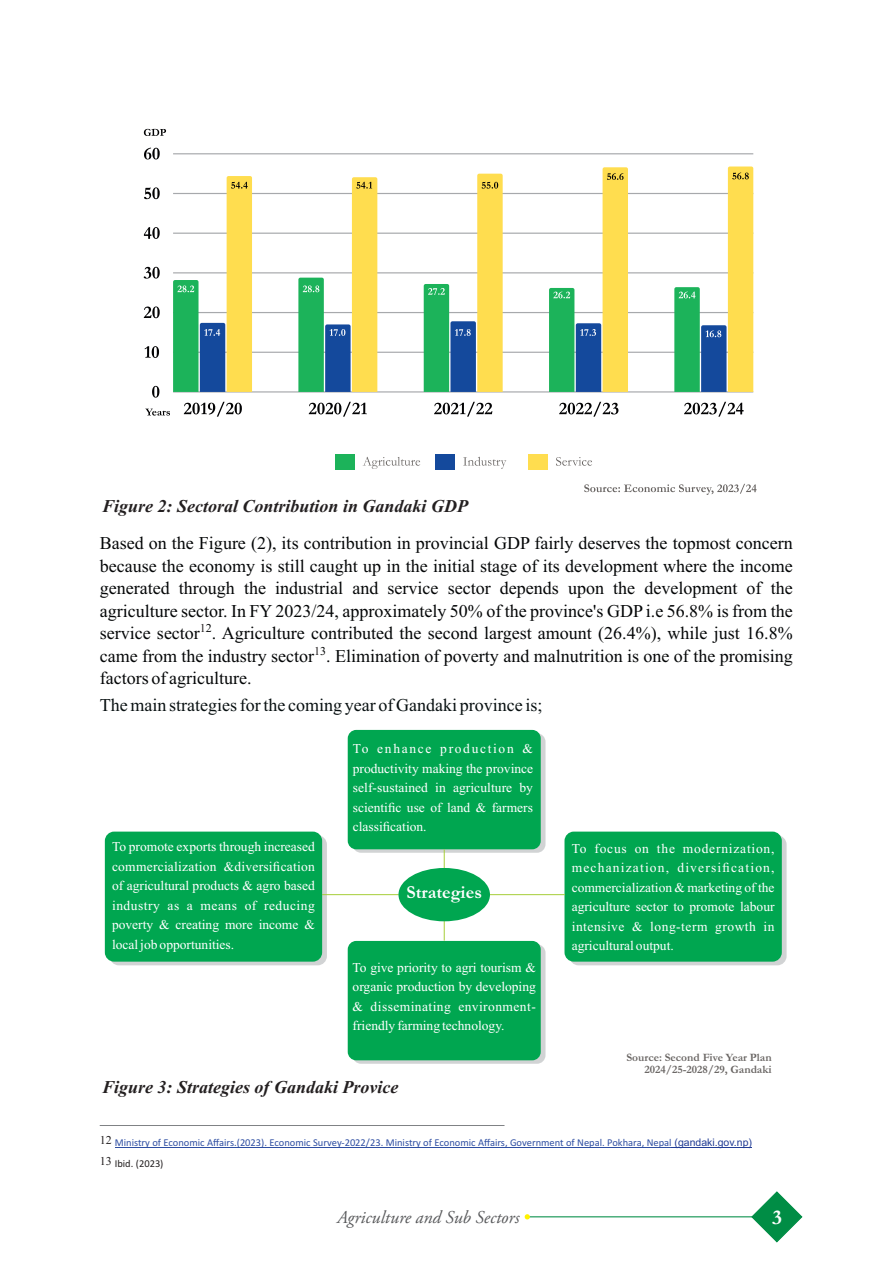
<style>
.page{position:relative;width:893px;height:1263px;background:#fff}
.page>*{position:absolute;margin:0;border:0;box-sizing:border-box;transform-origin:0 0}
.t1{font:700 21px "Garamond";color:#fff}
.t2{font:700 18.3px "Garamond";color:#fff}
.t3{font:18px/22.5px "Times New Roman";color:#040607;text-align:justify}
.t4{font:italic 700 18px "Times New Roman";color:#231f20}
.t5{font:18px "Times New Roman";color:#081011}
.t6{font:italic 18px "Adobe Garamond Pro";color:#58595b}
.t7{font:13.5px/19.5px "Times New Roman";color:#fff;text-align:justify}
.t8{font:12px "Times New Roman";color:#231f20}
.t9{font:700 11.4px/12.8px "Garamond";color:#686462;text-align:right}
.t10{font:10.5px/21px "Calibri";color:#2e4ea2}
.s1{color:#040607}
.s2{font-family:"Arial";color:#213c95}
.s3{color:#231f20}
</style>
<div class="page">
<svg style="left:352px;top:733px;width:193px;height:120px"></svg>
<svg style="left:352px;top:944px;width:193px;height:120px"></svg>
<div style="left:569px;top:835px;width:218px;height:130px;background:#d1d3d4;border-radius:9px"></div>
<div style="left:110px;top:835px;width:217px;height:130px;background:#d1d3d4;border-radius:9px"></div>
<svg style="left:144px;top:148px;width:16px;height:170px"></svg>
<svg style="left:145px;top:346px;width:14px;height:12px"></svg>
<svg style="left:152px;top:386px;width:7px;height:12px"></svg>
<svg style="left:184px;top:402px;width:58px;height:15px"></svg>
<svg style="left:309px;top:402px;width:58px;height:15px"></svg>
<svg style="left:434px;top:402px;width:58px;height:15px"></svg>
<svg style="left:559px;top:402px;width:59px;height:15px"></svg>
<svg style="left:684px;top:402px;width:60px;height:15px"></svg>
<hr style="left:173px;top:391px;width:580px;height:1px;background:#a7a9ac">
<hr style="left:173px;top:352px;width:580px;height:1px;background:#a7a9ac">
<hr style="left:173px;top:312px;width:580px;height:1px;background:#a7a9ac">
<hr style="left:173px;top:272px;width:580px;height:1px;background:#a7a9ac">
<hr style="left:173px;top:233px;width:580px;height:1px;background:#a7a9ac">
<hr style="left:173px;top:193px;width:580px;height:1px;background:#a7a9ac">
<hr style="left:173px;top:153px;width:580px;height:1px;background:#a7a9ac">
<div style="left:335px;top:454px;width:20px;height:15px;background:#1cb35a"></div>
<svg style="left:363px;top:457px;width:57px;height:12px"></svg>
<div style="left:435px;top:454px;width:20px;height:15px;background:#14499c"></div>
<svg style="left:463px;top:457px;width:43px;height:12px"></svg>
<div style="left:528px;top:454px;width:20px;height:15px;background:#ffdd4f"></div>
<svg style="left:556px;top:457px;width:36px;height:9px"></svg>
<svg style="left:173px;top:176px;width:79px;height:216px"></svg>
<svg style="left:298px;top:177px;width:79px;height:215px"></svg>
<svg style="left:424px;top:174px;width:79px;height:218px"></svg>
<svg style="left:549px;top:167px;width:79px;height:225px"></svg>
<svg style="left:674px;top:166px;width:79px;height:226px"></svg>
<svg style="left:146px;top:409px;width:24px;height:7px"></svg>
<svg style="left:144px;top:129px;width:22px;height:7px"></svg>
<svg style="left:584px;top:484px;width:173px;height:11px"></svg>
<hr style="left:100px;top:1125px;width:404px;height:1px;background:#808285">
<hr style="left:115px;top:1147px;width:557px;height:1px;background:#2e4ea2">
<hr style="left:672px;top:1147px;width:80px;height:1px;background:#213c95">
<div style="left:348px;top:730px;width:193px;height:119px;background:#00a650;border-radius:9px"></div>
<div style="left:348px;top:941px;width:193px;height:119px;background:#00a650;border-radius:9px"></div>
<div style="left:564px;top:832px;width:218px;height:130px;background:#00a650;border-radius:9px"></div>
<svg style="left:444px;top:849px;width:1px;height:19px"></svg>
<svg style="left:444px;top:921px;width:1px;height:20px"></svg>
<hr style="left:490px;top:894px;width:75px;height:1px;background:#a6ce39">
<hr style="left:322px;top:894px;width:77px;height:1px;background:#a6ce39">
<div style="left:398px;top:868px;width:92px;height:53px;background:#00a650;border-radius:50%"></div>
<div style="left:105px;top:832px;width:217px;height:130px;background:#00a650;border-radius:9px"></div>
<hr style="left:527px;top:1216px;width:225px;height:1px;background:#008d45">
<svg style="left:750px;top:1191px;width:53px;height:52px"></svg>
<svg style="left:525px;top:1214px;width:5px;height:5px"></svg>
<h3 class="t4" style="left:102px;top:496px;width:368px">Figure 2꞉ Sectoral Contribution in Gandaki GDP</h3>
<p class="t3" style="left:100px;top:532px;width:694px">Based on the Figure (2), its contribution in provincial GDP fairly deserves the topmost concern because the economy is still caught up in the initial stage of its development where the income generated through the industrial and service sector depends upon the development of the agriculture sector. In FY 2023/24, approximately 50% of the province's GDP i.e 56.8% is from the</p>
<p class="t8" style="left:200px;top:621px;width:14px">1<span class="s1">2</span></p>
<h3 class="t3" style="left:100px;top:622px;width:694px">service sector . Agriculture contributed the second largest amount (26.4%), while just 16.8%</h3>
<p class="t8" style="left:314px;top:644px;width:14px">1<span class="s1">3</span></p>
<h3 class="t3" style="left:100px;top:645px;width:694px">came from the industry sector . Elimination of poverty and malnutrition is one of the promising factors of agriculture.</h3>
<h3 class="t5" style="left:100px;top:695px;width:444px">The main strategies for the coming year of Gandaki province is;</h3>
<p class="t7" style="left:112px;top:837px;width:204px">To promote exports through increased commercialization &amp;diversification of agricultural products &amp; agro based industry as a means of reducing poverty &amp; creating more income &amp; local job opportunities.</p>
<p class="t7" style="left:353px;top:739px;width:182px">To enhance production &amp; productivity making the province self‑sustained in agriculture by scientific use of land &amp; farmers classification.</p>
<h2 class="t2" style="left:406px;top:882px;width:77px">Strategies</h2>
<p class="t7" style="left:353px;top:957px;width:185px">To give priority to agri tourism &amp; organic production by developing &amp; disseminating environment‑ friendly farming technology.</p>
<h3 class="t4" style="left:102px;top:1077px;width:298px">Figure 3꞉ Strategies of Gandaki Provice</h3>
<p class="t7" style="left:572px;top:838px;width:204px">To focus on the modernization, mechanization, diversification, commercialization &amp; marketing of the agriculture sector to promote labour intensive &amp; long‑term growth in agricultural output.</p>
<p class="t9" style="left:626px;top:1051px;width:147px">Source꞉ Second Five Year Plan<br>2024/25‑2028/29, Gandaki</p>
<p class="t10" style="left:100px;top:1133px;width:654px"><sup>12</sup> Ministry of Economic Affairs.(2023). Economic Survey‑2022/23. Ministry of Economic Affairs, Government of Nepal. Pokhara, Nepal <span class="s2">(gandaki.gov.np)<br></span><sup>13</sup> <span class="s3">Ibid. (2023)</span></p>
<h3 class="t6" style="left:337px;top:1210px;width:184px">Agriculture and Sub Sectors</h3>
<h1 class="t1" style="left:772px;top:1205px;width:11px">3</h1>
</div>
